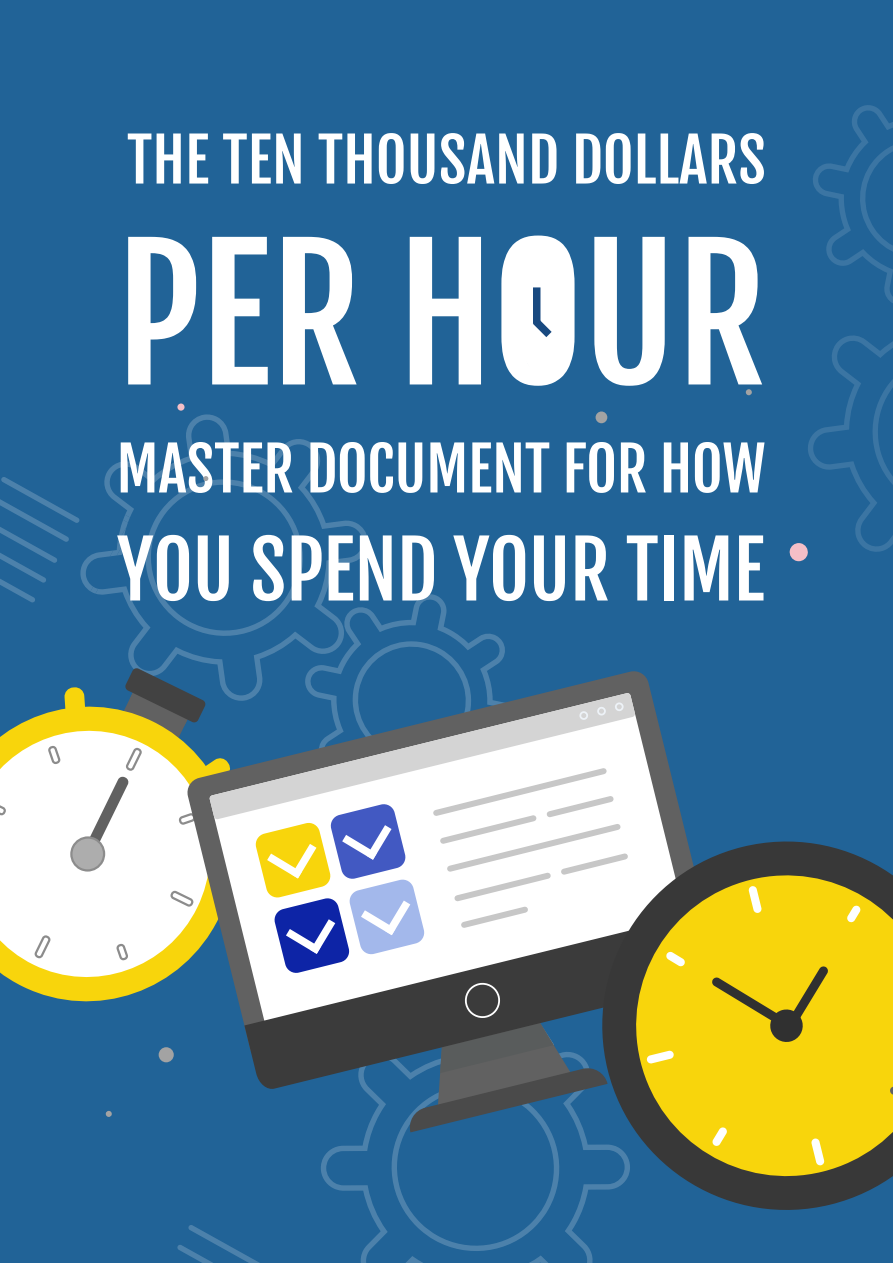
<style>
.page{position:relative;width:893px;height:1263px;background:#216397}
.page>*{position:absolute;margin:0;border:0;box-sizing:border-box;transform-origin:0 0}
.t1{font:177px "Fjalla One";letter-spacing:-.005em;color:#fff}
.t2{font:78px "Fjalla One";letter-spacing:-.005em;color:#fff}
.t3{font:60px "Fjalla One";color:#fff}
</style>
<div class="page">
<div style="left:515px;top:244px;width:52px;height:129px;background:#fff;border-radius:50%"></div>
<div style="left:533px;top:287px;width:7px;height:36px;background:#184980"></div>
<svg style="left:533px;top:310px;width:19px;height:27px"></svg>
<svg style="left:321px;top:1090px;width:272px;height:173px"></svg>
<svg style="left:368px;top:594px;width:137px;height:76px"></svg>
<svg style="left:80px;top:414px;width:288px;height:256px"></svg>
<svg style="left:177px;top:1224px;width:217px;height:39px"></svg>
<svg style="left:90px;top:515px;width:40px;height:79px"></svg>
<svg style="left:0;top:477px;width:80px;height:126px"></svg>
<div style="left:159px;top:1047px;width:15px;height:15px;background:#a3a3a3;border-radius:50%"></div>
<div style="left:596px;top:411px;width:11px;height:12px;background:#a3a3a3;border-radius:50%"></div>
<svg style="left:203px;top:476px;width:5px;height:5px"></svg>
<svg style="left:177px;top:403px;width:8px;height:8px"></svg>
<svg style="left:745px;top:389px;width:7px;height:6px"></svg>
<svg style="left:105px;top:1111px;width:7px;height:6px"></svg>
<svg style="left:41px;top:712px;width:90px;height:290px"></svg>
<svg style="left:0;top:713px;width:186px;height:281px;background:#f1edc8"></svg>
<svg style="left:35px;top:935px;width:15px;height:23px"></svg>
<svg style="left:170px;top:891px;width:16px;height:16px"></svg>
<svg style="left:0;top:799px;width:6px;height:16px"></svg>
<svg style="left:116px;top:944px;width:12px;height:16px"></svg>
<svg style="left:48px;top:668px;width:183px;height:205px;background:#c9ccb6"></svg>
<svg style="left:186px;top:670px;width:465px;height:292px"></svg>
<svg style="left:209px;top:693px;width:474px;height:330px"></svg>
<svg style="left:209px;top:693px;width:426px;height:126px"></svg>
<svg style="left:579px;top:711px;width:9px;height:9px"></svg>
<svg style="left:615px;top:702px;width:9px;height:9px"></svg>
<svg style="left:597px;top:707px;width:9px;height:8px"></svg>
<svg style="left:244px;top:912px;width:339px;height:178px;background:#697279"></svg>
<svg style="left:408px;top:983px;width:175px;height:149px"></svg>
<svg style="left:583px;top:822px;width:285px;height:407px"></svg>
<svg style="left:621px;top:860px;width:272px;height:331px;background:#bfa921"></svg>
<svg style="left:748px;top:886px;width:14px;height:27px"></svg>
<svg style="left:811px;top:1138px;width:14px;height:28px"></svg>
<svg style="left:646px;top:1050px;width:28px;height:14px"></svg>
<svg style="left:847px;top:905px;width:14px;height:18px"></svg>
<svg style="left:712px;top:1127px;width:15px;height:19px"></svg>
<svg style="left:889px;top:1086px;width:4px;height:14px"></svg>
<svg style="left:666px;top:951px;width:19px;height:16px"></svg>
<svg style="left:711px;top:966px;width:117px;height:78px;background:#cdb113"></svg>
<svg style="left:789px;top:105px;width:104px;height:457px"></svg>
<svg style="left:255px;top:764px;width:377px;height:210px;background:#d5d7db"></svg>
<p class="t3" style="left:127px;top:123px;width:641px">THE TEN THOUSAND DOLLARS</p>
<p class="t1" style="left:116px;top:206px;width:652px">PER HOUR</p>
<p class="t3" style="left:116px;top:432px;width:651px">MASTER DOCUMENT FOR HOW</p>
<p class="t2" style="left:117px;top:522px;width:650px">YOU SPEND YOUR TIME</p>
</div>
